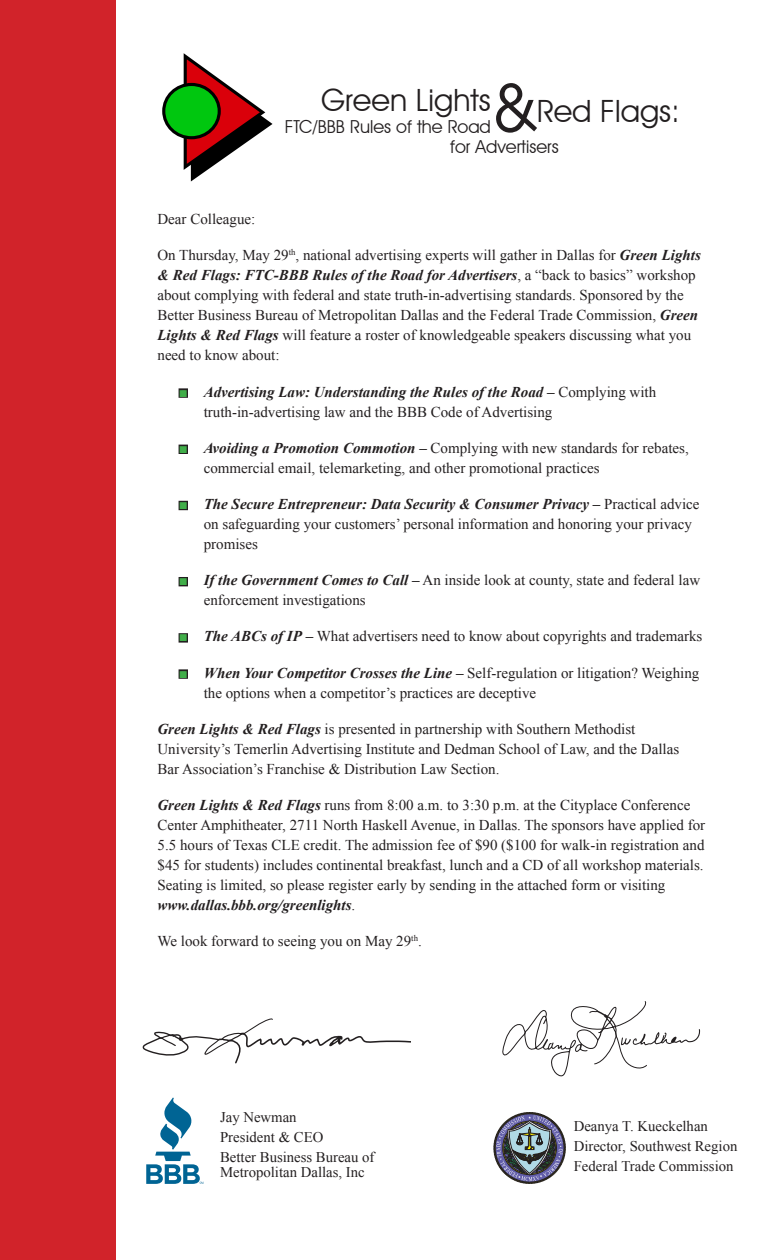
<style>
.page{position:relative;width:765px;height:1260px;background:#fff}
.page>*{position:absolute;margin:0;border:0;box-sizing:border-box;transform-origin:0 0}
.t1{font:67.12px "Avant Garde IT Cby BT";color:#231f20}
.t2{font:30.75px "Avant Garde IT Cby BT";color:#231f20}
.t3{font:17.88px/20.1px "Avant Garde IT Cby BT";color:#231f20}
.Body_Text{font:15px/20px "Times New Roman";color:#231f20}
.Bullet{font:15px/20px "Times New Roman";color:#231f20}
.Body_Text-2{font:14.75px/20px "Times New Roman";color:#231f20}
.s1{font-weight:700;font-style:italic}
.s2{color:#40ae49}
.s3{font-weight:700}
</style>
<div class="page">
<div style="left:179px;top:388px;width:9px;height:10px;border:2px solid #231f20"></div>
<div style="left:179px;top:445px;width:9px;height:9px;border:2px solid #231f20"></div>
<div style="left:179px;top:501px;width:9px;height:9px;border:2px solid #231f20"></div>
<div style="left:179px;top:577px;width:9px;height:9px;border:2px solid #231f20"></div>
<div style="left:179px;top:633px;width:9px;height:10px;border:2px solid #231f20"></div>
<div style="left:179px;top:669px;width:9px;height:10px;border:2px solid #231f20"></div>
<div style="left:0;top:0;width:116px;height:1260px;background:#d1232a"></div>
<svg style="left:494px;top:1112px;width:71px;height:72px"></svg>
<svg style="left:142px;top:1018px;width:269px;height:46px"></svg>
<svg style="left:181px;top:53px;width:92px;height:129px"></svg>
<div style="left:164px;top:84px;width:55px;height:54px;background:#00c70f;border-radius:50%"></div>
<div style="left:162px;top:83px;width:59px;height:56px;border:3px solid #000;border-radius:50%"></div>
<svg style="left:502px;top:1001px;width:198px;height:76px"></svg>
<svg style="left:146px;top:1098px;width:57px;height:86px"></svg>
<p class="t1" style="left:492px;top:67px;width:48px">&amp;</p>
<p class="t2" style="left:321px;top:81px;width:171px">Green Lights</p>
<p class="t2" style="left:537px;top:93px;width:144px">Red Flags:</p>
<p class="t3" style="left:450px;top:117px;width:110px;text-indent:-165px">FTC/BBB Rules of the Road<br>for Advertisers</p>
<p class="Body_Text" style="left:158px;top:209px;width:99px">Dear Colleague:</p>
<p class="Body_Text" style="left:158px;top:245px;width:545px">On Thursday, May 29<sup>th</sup>, national advertising experts will gather in Dallas for <span class="s1">Green Lights &amp; Red Flags: FTC-BBB Rules of the Road for Advertisers</span>, a “back to basics” workshop about complying with federal and state truth-in-advertising standards. Sponsored by the Better Business Bureau of Metropolitan Dallas and the Federal Trade Commission, <span class="s1">Green Lights &amp; Red Flags</span> will feature a roster of knowledgeable speakers discussing what you need to know about:</p>
<p class="Bullet" style="left:204px;top:381px;width:454px;text-indent:-25px"><span class="s2">■</span> <span class="s1">Advertising Law: Understanding the Rules of the Road</span> <span class="s3">–</span> Complying with truth-in-advertising law and the BBB Code of Advertising</p>
<p class="Bullet" style="left:204px;top:438px;width:487px;text-indent:-25px"><span class="s2">■</span> <span class="s1">Avoiding a Promotion Commotion</span> <span class="s3">–</span> Complying with new standards for rebates, commercial email, telemarketing, and other promotional practices</p>
<p class="Bullet" style="left:204px;top:494px;width:497px;text-indent:-25px"><span class="s2">■</span> <span class="s1">The Secure Entrepreneur: Data Security &amp; Consumer Privacy</span> <span class="s3">–</span> Practical advice on safeguarding your customers’ personal information and honoring your privacy promises</p>
<p class="Bullet" style="left:204px;top:570px;width:498px;text-indent:-25px"><span class="s2">■</span> <span class="s1">If the Government Comes to Call</span> <span class="s3">–</span> An inside look at county, state and federal law enforcement investigations</p>
<p class="Bullet" style="left:179px;top:626px;width:525px"><span class="s2">■</span> <span class="s1">The ABCs of IP</span> <span class="s3">–</span> What advertisers need to know about copyrights and trademarks</p>
<p class="Bullet" style="left:204px;top:662px;width:497px;text-indent:-25px"><span class="s2">■</span> <span class="s1">When Your Competitor Crosses the Line</span> <span class="s3">–</span> Self-regulation or litigation? Weighing the options when a competitor’s practices are deceptive</p>
<p class="Body_Text" style="left:158px;top:719px;width:523px"><span class="s1">Green Lights &amp; Red Flags</span> is presented in partnership with Southern Methodist<br>University’s Temerlin Advertising Institute and Dedman School of Law, and the Dallas<br>Bar Association’s Franchise &amp; Distribution Law Section.</p>
<p class="Body_Text" style="left:158px;top:795px;width:549px"><span class="s1">Green Lights &amp; Red Flags</span> runs from 8:00 a.m. to 3:30 p.m. at the Cityplace Conference Center Amphitheater, 2711 North Haskell Avenue, in Dallas. The sponsors have applied for 5.5 hours of Texas CLE credit. The admission fee of $90 ($100 for walk-in registration and $45 for students) includes continental breakfast, lunch and a CD of all workshop materials.<br>Seating is limited, so please register early by sending in the attached form or visiting <span class="s1">www.dallas.bbb.org/greenlights</span>.</p>
<p class="Body_Text" style="left:158px;top:931px;width:266px">We look forward to seeing you on May 29<sup>th</sup>.</p>
<p class="Body_Text-2" style="left:220px;top:1106px;width:78px">Jay Newman</p>
<p class="Body_Text-2" style="left:220px;top:1126px;width:156px">President &amp; CEO<br>Better Business Bureau of</p>
<p class="Body_Text-2" style="left:220px;top:1161px;width:146px">Metropolitan Dallas, Inc</p>
<p class="Body_Text-2" style="left:574px;top:1116px;width:136px">Deanya T. Kueckelhan</p>
<p class="Body_Text-2" style="left:574px;top:1136px;width:165px">Director, Southwest Region<br>Federal Trade Commission</p>
</div>
